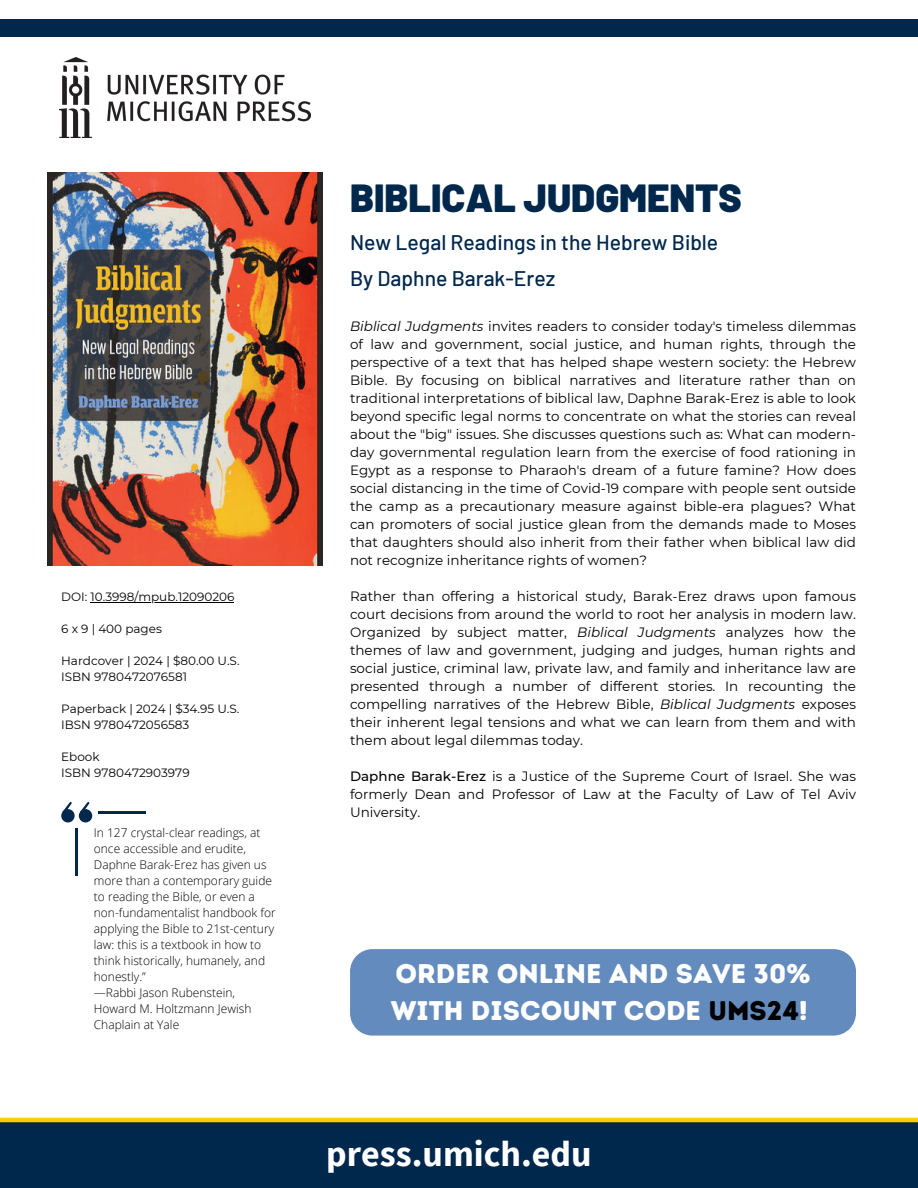
<style>
.page{position:relative;width:918px;height:1188px;background:#fff}
.page>*{position:absolute;margin:0;border:0;box-sizing:border-box;transform-origin:0 0}
.t1{font:900 39.15px "Barlow";color:#00274c}
.t2{font:700 36px "Source Sans Pro";color:#fff}
.t3{font:27px/37.2px "Intro Rust Base";color:#fff}
.t4{font:500 21.15px "Barlow";color:#00274c}
.t5{font:13.5px/18px "Montserrat";color:#000;text-align:justify}
.t6{font:300 12px/16px "Open Sans";color:#000}
.t7{font:12px "Montserrat";color:#000}
.s1{font-style:italic}
.s2{font-weight:500}
.s3{color:#000}
</style>
<div class="page">
<div style="left:0;top:19px;width:918px;height:18px;background:#00274c"></div>
<img style="left:60px;top:58px;width:250px;height:80px">
<div style="left:0;top:1122px;width:918px;height:66px;background:#00274c"></div>
<div style="left:350px;top:949px;width:506px;height:87px;background:#638bbd"></div>
<img style="left:48px;top:173px;width:274px;height:392px">
<hr style="left:0;top:1118px;width:918px;height:4px;background:#ffcb05">
<div style="left:79px;top:809px;width:13px;height:13px;background:#00274c;border-radius:50%"></div>
<svg style="left:80px;top:802px;width:10px;height:10px"></svg>
<div style="left:61px;top:809px;width:14px;height:13px;background:#00274c;border-radius:50%"></div>
<svg style="left:63px;top:802px;width:9px;height:9px"></svg>
<hr style="left:76px;top:828px;width:2px;height:48px;background:#00274c">
<hr style="left:98px;top:812px;width:48px;height:2px;background:#00274c">
<hr style="left:91px;top:602px;width:143px;height:1px;background:#000">
<p class="t7" style="left:61px;top:589px;width:175px">DOI: 10.3998/mpub.12090206</p>
<p class="t7" style="left:61px;top:621px;width:102px">6 x 9 | 400 pages</p>
<p class="t7" style="left:61px;top:653px;width:180px">Hardcover | 2024 | $80.00 U.S.</p>
<p class="t7" style="left:61px;top:669px;width:127px">ISBN 9780472076581</p>
<p class="t7" style="left:61px;top:701px;width:180px">Paperback | 2024 | $34.95 U.S.</p>
<p class="t7" style="left:61px;top:717px;width:130px">IBSN 9780472056583</p>
<p class="t7" style="left:61px;top:749px;width:40px">Ebook</p>
<p class="t7" style="left:61px;top:765px;width:130px">ISBN 9780472903979</p>
<p class="t6" style="left:94px;top:824px;width:183px">In 127 crystal-clear readings, at once accessible and erudite,<br>Daphne Barak-Erez has given us more than a contemporary guide to reading the Bible, or even a non-fundamentalist handbook for applying the Bible to 21st-century law: this is a textbook in how to think historically, humanely, and honestly.”</p>
<p class="t6" style="left:94px;top:984px;width:159px">—Rabbi Jason Rubenstein,<br>Howard M. Holtzmann Jewish<br>Chaplain at Yale</p>
<p class="t1" style="left:350px;top:173px;width:393px">BIBLICAL JUDGMENTS</p>
<p class="t4" style="left:350px;top:229px;width:370px">New Legal Readings in the Hebrew Bible</p>
<p class="t4" style="left:350px;top:265px;width:207px">By Daphne Barak-Erez</p>
<p class="t5" style="left:350px;top:317px;width:507px"><span class="s1">Biblical Judgments</span> invites readers to consider today's timeless dilemmas of law and government, social justice, and human rights, through the perspective of a text that has helped shape western society: the Hebrew Bible. By focusing on biblical narratives and literature rather than on traditional interpretations of biblical law, Daphne Barak-Erez is able to look beyond specific legal norms to concentrate on what the stories can reveal about the "big" issues. She discusses questions such as: What can modern&shy;day governmental regulation learn from the exercise of food rationing in Egypt as a response to Pharaoh's dream of a future famine? How does social distancing in the time of Covid-19 compare with people sent outside the camp as a precautionary measure against bible-era plagues? What can promoters of social justice glean from the demands made to Moses that daughters should also inherit from their father when biblical law did not recognize inheritance rights of women?</p>
<p class="t5" style="left:350px;top:587px;width:507px">Rather than offering a historical study, Barak-Erez draws upon famous court decisions from around the world to root her analysis in modern law.<br>Organized by subject matter, <span class="s1">Biblical Judgments</span> analyzes how the themes of law and government, judging and judges, human rights and social justice, criminal law, private law, and family and inheritance law are presented through a number of different stories. In recounting the compelling narratives of the Hebrew Bible, <span class="s1">Biblical Judgments</span> exposes their inherent legal tensions and what we can learn from them and with them about legal dilemmas today.</p>
<p class="t5" style="left:350px;top:767px;width:507px"><span class="s2">Daphne Barak-Erez</span> is a Justice of the Supreme Court of Israel. She was formerly Dean and Professor of Law at the Faculty of Law of Tel Aviv University.</p>
<p class="t3" style="left:391px;top:955px;width:421px">ORDER ONLINE AND SAVE 30%<br>WITH DISCOUNT CODE <span class="s3">UMS24</span>!</p>
<p class="t2" style="left:326px;top:1130px;width:267px">press.umich.edu</p>
</div>
